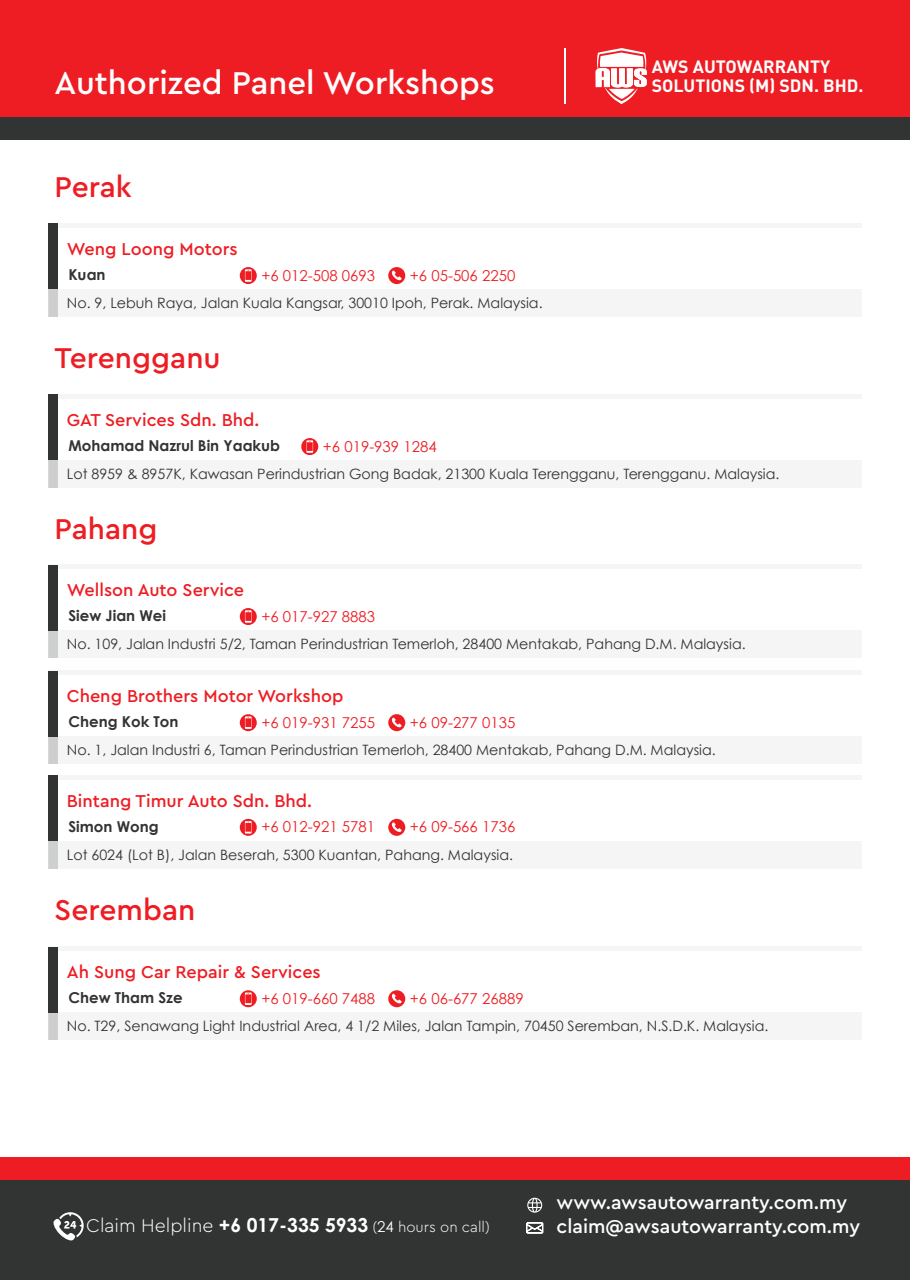
<style>
.page{position:relative;width:910px;height:1280px;background:#fff}
.page>*{position:absolute;margin:0;border:0;box-sizing:border-box;transform-origin:0 0}
.t1{font:500 33px "Cera GR";color:#fff}
.t2{font:500 30px "Cera GR";color:#ee1d23}
.t3{font:500 19.65px "Cera GR";color:#fff}
.t4{font:300 19.35px "Cera GR";color:#fff}
.t5{font:500 18px "Cera GR";color:#ee1d23}
.t6{font:700 17.7px/19.4px "DINOT";color:#fff}
.t7{font:15px "Century Gothic";color:#ee1d23}
.t8{font:700 15px "Century Gothic";color:#323333}
.t9{font:14.25px "Century Gothic";color:#323333}
.s1{font-family:"Century Gothic";font-weight:700}
.s2{font-size:15px}
.s3{font-family:"Century Gothic";font-weight:400;font-size:15px}
</style>
<div class="page">
<div style="left:0;top:1157px;width:910px;height:123px;background:#ee1d23"></div>
<div style="left:0;top:1180px;width:910px;height:100px;background:#323333"></div>
<svg style="left:53px;top:1212px;width:31px;height:29px"></svg>
<svg style="left:526px;top:1222px;width:18px;height:12px"></svg>
<svg style="left:527px;top:1198px;width:15px;height:15px"></svg>
<div style="left:0;top:33px;width:910px;height:107px;background:#323333"></div>
<div style="left:0;top:0;width:910px;height:117px;background:#ee1d23"></div>
<hr style="left:564px;top:48px;width:2px;height:56px;background:#fff">
<svg style="left:595px;top:48px;width:52px;height:56px"></svg>
<div style="left:49px;top:289px;width:812px;height:28px;background:#f5f5f5"></div>
<div style="left:49px;top:223px;width:812px;height:5px;background:#f5f5f5"></div>
<div style="left:49px;top:223px;width:9px;height:66px;background:#323333"></div>
<div style="left:49px;top:289px;width:9px;height:28px;background:#cecece"></div>
<svg style="left:240px;top:267px;width:17px;height:17px"></svg>
<svg style="left:245px;top:269px;width:7px;height:13px"></svg>
<svg style="left:388px;top:267px;width:17px;height:17px"></svg>
<div style="left:49px;top:460px;width:812px;height:28px;background:#f5f5f5"></div>
<div style="left:49px;top:394px;width:812px;height:5px;background:#f5f5f5"></div>
<div style="left:49px;top:394px;width:9px;height:66px;background:#323333"></div>
<div style="left:49px;top:460px;width:9px;height:28px;background:#cecece"></div>
<svg style="left:301px;top:438px;width:17px;height:17px"></svg>
<svg style="left:306px;top:440px;width:7px;height:13px"></svg>
<div style="left:49px;top:565px;width:9px;height:65px;background:#323333"></div>
<div style="left:49px;top:630px;width:812px;height:28px;background:#f5f5f5"></div>
<hr style="left:49px;top:565px;width:812px;height:4px;background:#f5f5f5">
<svg style="left:240px;top:608px;width:17px;height:17px"></svg>
<svg style="left:245px;top:610px;width:7px;height:13px"></svg>
<div style="left:49px;top:736px;width:812px;height:28px;background:#f5f5f5"></div>
<hr style="left:49px;top:671px;width:812px;height:4px;background:#f5f5f5">
<div style="left:49px;top:671px;width:9px;height:65px;background:#323333"></div>
<div style="left:49px;top:736px;width:9px;height:28px;background:#cecece"></div>
<svg style="left:240px;top:714px;width:17px;height:17px"></svg>
<svg style="left:245px;top:716px;width:7px;height:13px"></svg>
<svg style="left:388px;top:714px;width:17px;height:17px"></svg>
<div style="left:49px;top:775px;width:9px;height:66px;background:#323333"></div>
<div style="left:49px;top:841px;width:812px;height:28px;background:#f5f5f5"></div>
<div style="left:49px;top:775px;width:812px;height:5px;background:#f5f5f5"></div>
<svg style="left:388px;top:819px;width:17px;height:17px"></svg>
<svg style="left:240px;top:819px;width:17px;height:17px"></svg>
<svg style="left:245px;top:821px;width:7px;height:12px"></svg>
<div style="left:49px;top:1012px;width:812px;height:28px;background:#f5f5f5"></div>
<hr style="left:49px;top:947px;width:812px;height:4px;background:#f5f5f5">
<div style="left:49px;top:947px;width:9px;height:65px;background:#323333"></div>
<div style="left:49px;top:1012px;width:9px;height:28px;background:#cecece"></div>
<svg style="left:240px;top:990px;width:17px;height:17px"></svg>
<svg style="left:245px;top:992px;width:7px;height:13px"></svg>
<svg style="left:388px;top:990px;width:17px;height:17px"></svg>
<h1 class="t1" style="left:55px;top:64px;width:442px">Authorized Panel Workshops</h1>
<p class="t6" style="left:652px;top:56px;width:213px">AWS AUTOWARRANTY<br>SOLUTIONS (M) SDN. BHD.</p>
<h2 class="t2" style="left:55px;top:169px;width:79px">Perak</h2>
<p class="t5" style="left:67px;top:239px;width:172px">Weng Loong Motors</p>
<p class="t9" style="left:67px;top:294px;width:477px">No. 9, Lebuh Raya, Jalan Kuala Kangsar, 30010 Ipoh, Perak. Malaysia.</p>
<p class="t8" style="left:68px;top:263px;width:39px">Kuan</p>
<p class="t7" style="left:261px;top:266px;width:115px">+6 012-508 0693</p>
<p class="t7" style="left:410px;top:266px;width:107px">+6 05-506 2250</p>
<h2 class="t2" style="left:55px;top:340px;width:168px">Terengganu</h2>
<p class="t5" style="left:67px;top:410px;width:194px">GAT Services Sdn. Bhd.</p>
<p class="t8" style="left:68px;top:434px;width:213px">Mohamad Nazrul Bin Yaakub</p>
<p class="t7" style="left:323px;top:437px;width:115px">+6 019-939 1284</p>
<p class="t9" style="left:67px;top:465px;width:714px">Lot 8959 &amp; 8957K, Kawasan Perindustrian Gong Badak, 21300 Kuala Terengganu, Terengganu. Malaysia.</p>
<h2 class="t2" style="left:55px;top:511px;width:104px">Pahang</h2>
<p class="t5" style="left:67px;top:580px;width:179px">Wellson Auto Service</p>
<p class="t8" style="left:68px;top:604px;width:99px">Siew Jian Wei</p>
<p class="t7" style="left:261px;top:607px;width:115px">+6 017-927 8883</p>
<p class="t9" style="left:67px;top:635px;width:680px">No. 109, Jalan Industri 5/2, Taman Perindustrian Temerloh, 28400 Mentakab, Pahang D.M. Malaysia.</p>
<p class="t5" style="left:67px;top:686px;width:278px">Cheng Brothers Motor Workshop</p>
<p class="t9" style="left:67px;top:741px;width:650px">No. 1, Jalan Industri 6, Taman Perindustrian Temerloh, 28400 Mentakab, Pahang D.M. Malaysia.</p>
<p class="t8" style="left:68px;top:710px;width:112px">Cheng Kok Ton</p>
<p class="t7" style="left:261px;top:713px;width:115px">+6 019-931 7255</p>
<p class="t7" style="left:410px;top:713px;width:107px">+6 09-277 0135</p>
<p class="t5" style="left:67px;top:791px;width:247px">Bintang Timur Auto Sdn. Bhd.</p>
<p class="t9" style="left:67px;top:846px;width:448px">Lot 6024 (Lot B), Jalan Beserah, 5300 Kuantan, Pahang. Malaysia.</p>
<p class="t8" style="left:68px;top:815px;width:92px">Simon Wong</p>
<p class="t7" style="left:261px;top:818px;width:115px">+6 012-921 5781</p>
<p class="t7" style="left:410px;top:818px;width:107px">+6 09-566 1736</p>
<h2 class="t2" style="left:55px;top:893px;width:142px">Seremban</h2>
<p class="t5" style="left:67px;top:962px;width:255px">Ah Sung Car Repair &amp; Services</p>
<p class="t9" style="left:67px;top:1017px;width:703px">No. T29, Senawang Light Industrial Area, 4 1/2 Miles, Jalan Tampin, 70450 Seremban, N.S.D.K. Malaysia.</p>
<p class="t8" style="left:68px;top:986px;width:116px">Chew Tham Sze</p>
<p class="t7" style="left:261px;top:989px;width:115px">+6 019-660 7488</p>
<p class="t7" style="left:410px;top:989px;width:115px">+6 06-677 26889</p>
<h3 class="t3" style="left:557px;top:1191px;width:292px">www.awsautowarranty.com.my</h3>
<h3 class="t4" style="left:86px;top:1214px;width:405px">Claim Helpline <span class="s1">+6 017-335 5933</span> <span class="s2">(</span><span class="s3">24</span> <span class="s2">hours on call)</span></h3>
<h3 class="t3" style="left:557px;top:1215px;width:305px">claim@awsautowarranty.com.my</h3>
</div>
